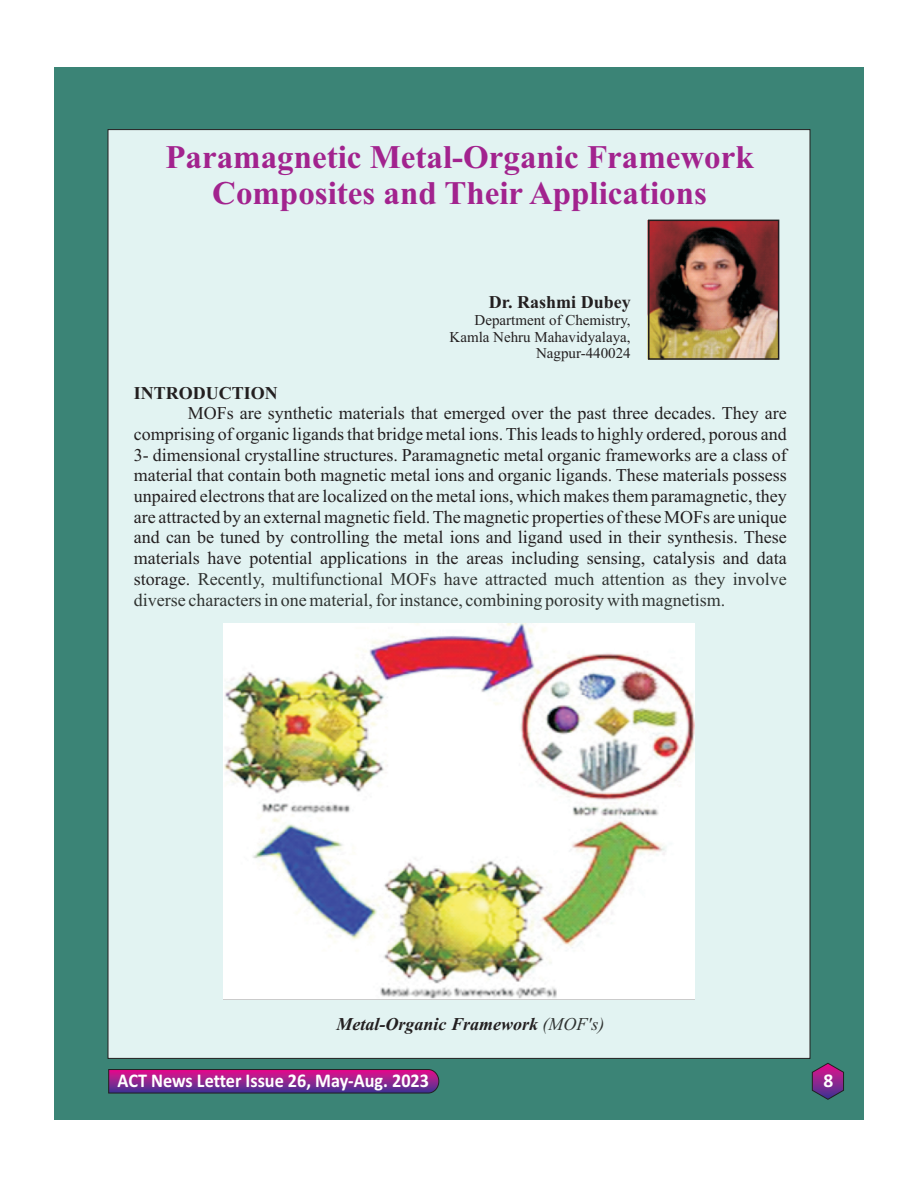
<style>
.page{position:relative;width:918px;height:1188px;background:#fff}
.page>*{position:absolute;margin:0;border:0;box-sizing:border-box;transform-origin:0 0}
.t1{font:700 33px/36.6px "Times New Roman";color:#a2238e;text-align:center}
.t2{font:700 19.5px "Calibri";color:#fff;scale:.93 1}
.t3{font:700 19.5px "Calibri";color:#fff}
.t4{font:18px/20.7px "Times New Roman";color:#231f20;text-align:justify}
.t5{font:italic 700 18px "Times New Roman";color:#231f20}
.t6{font:700 18px "Times New Roman";color:#231f20}
.t7{font:15px/16.6px "Times New Roman";color:#231f20;text-align:right}
.s1{color:#303432}
.s2{font-weight:400;color:#303432}
</style>
<div class="page">
<div style="left:54px;top:68px;width:810px;height:1052px;background:#3b8476"></div>
<svg style="left:812px;top:1063px;width:32px;height:37px"></svg>
<div style="left:108px;top:129px;width:702px;height:930px;background:#e2f3f2"></div>
<img style="left:647px;top:220px;width:130px;height:139px">
<div style="left:648px;top:220px;width:131px;height:140px;border:1px solid #231f20"></div>
<img style="left:223px;top:624px;width:472px;height:376px">
<svg style="left:108px;top:1069px;width:331px;height:24px;background:#8b2187"></svg>
<h1 class="t1" style="left:165px;top:142px;width:590px">Paramagnetic Metal-Organic Framework<br>Composites and Their Applications</h1>
<p class="t6" style="left:489px;top:296px;width:143px">Dr. Rashmi Dubey</p>
<p class="t7" style="left:450px;top:313px;width:183px">Department of Chemistry,<br>Kamla Nehru Mahavidyalaya,<br>Nagpur-440024</p>
<p class="t6" style="left:134px;top:386px;width:145px">INTRODUCTION</p>
<p class="t4" style="left:134px;top:405px;width:654px;text-indent:54px">MOFs are synthetic materials that emerged over the past three decades. They are comprising of organic ligands that bridge metal ions. This leads to highly ordered, porous and 3- dimensional crystalline structures. Paramagnetic metal organic frameworks are a class of material that contain both magnetic metal ions and organic ligands. These materials possess unpaired electrons that are localized on the metal ions, which makes them paramagnetic, they are attracted by an external magnetic field. The magnetic properties of these MOFs are unique and can be tuned by controlling the metal ions and ligand used in their synthesis. These materials have potential applications in the areas including sensing, catalysis and data storage. <span class="s1">Recently, multifunctional MOFs have attracted much attention as they involve diverse characters in one material, for instance, combining porosity with magnetism.</span></p>
<p class="t5" style="left:337px;top:1018px;width:269px">Metal-Organic Framework <span class="s2">(MOF's)</span></p>
<p class="t2" style="left:118px;top:1072px;width:336px">ACT News Letter Issue 26, May-Aug. 2023</p>
<p class="t3" style="left:823px;top:1073px;width:11px">8</p>
</div>
